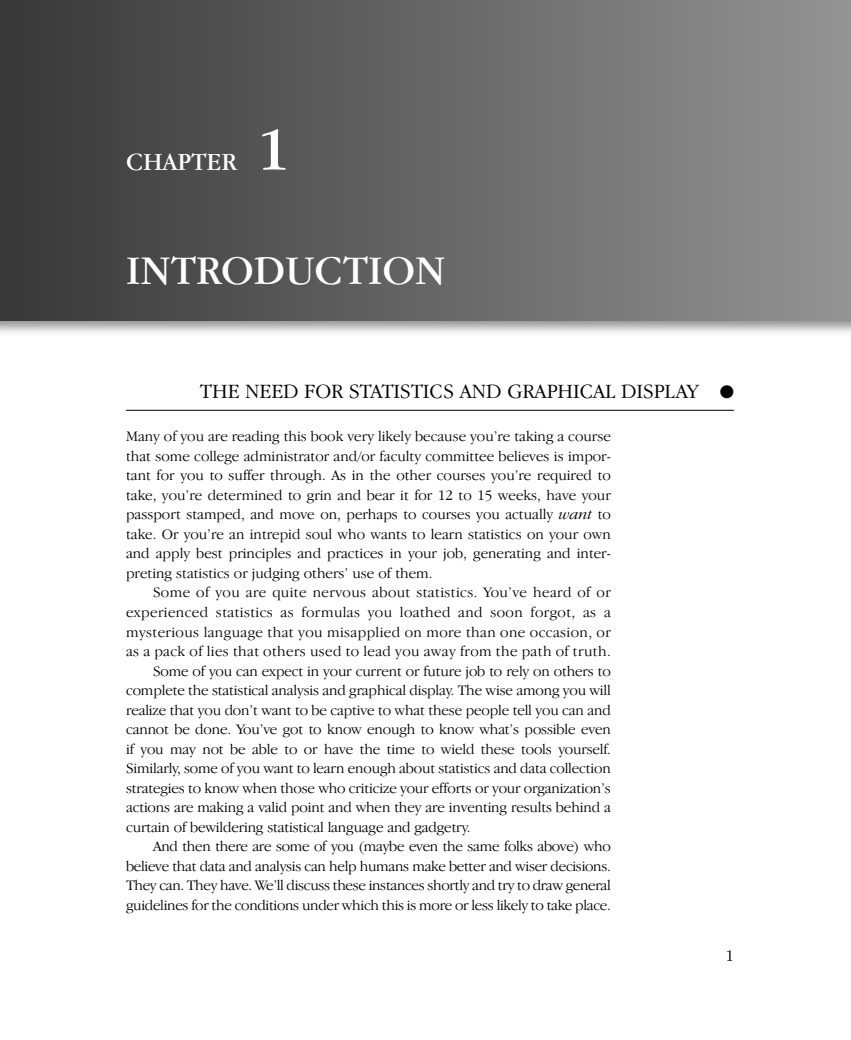
<style>
.page{position:relative;width:851px;height:1040px;background:#fff}
.page>*{position:absolute;margin:0;border:0;box-sizing:border-box;transform-origin:0 0}
.t1{font:63px "Garamond IT Cby BT";color:#fff}
.t2{font:42px "Garamond IT Cby BT";color:#fff}
.t3{font:25.5px "Garamond IT Cby BT";color:#fff}
.t4{font:300 21px "Garamond IT Cby BT";color:#000}
.t5{font:300 16.5px "Garamond IT Cby BT";color:#000}
.t6{font:300 15px "Garamond IT Cby BT";letter-spacing:-.01em;color:#000}
.t7{font:300 15px "Garamond IT Cby BT";letter-spacing:.025em;color:#000}
.s1{font-style:italic}
</style>
<div class="page">
<div style="left:0;top:0;width:850px;height:321px;background:linear-gradient(to right,#373737,#949494)"></div>
<hr style="left:126px;top:410px;width:608px;height:1px;background:#000">
<p class="t3" style="left:126px;top:152px;width:112px">CHAPTER</p>
<p class="t1" style="left:255px;top:126px;width:36px">1</p>
<p class="t2" style="left:126px;top:255px;width:321px">INTRODUCTION</p>
<p class="t4" style="left:200px;top:383px;width:535px">THE NEED FOR STATISTICS AND GRAPHICAL DISPLAY ●</p>
<p class="t6" style="left:126px;top:431px;width:486px">Many of you are reading this book very likely because you’re taking a course</p>
<p class="t6" style="left:126px;top:450px;width:486px">that some college administrator and/or faculty committee believes is impor-</p>
<p class="t6" style="left:126px;top:470px;width:486px">tant for you to suffer through. As in the other courses you’re required to</p>
<p class="t6" style="left:126px;top:489px;width:486px">take, you’re determined to grin and bear it for 12 to 15 weeks, have your</p>
<p class="t6" style="left:126px;top:509px;width:486px">passport stamped, and move on, perhaps to courses you actually <span class="s1">want</span> to</p>
<p class="t6" style="left:126px;top:528px;width:486px">take. Or you’re an intrepid soul who wants to learn statistics on your own</p>
<p class="t6" style="left:126px;top:548px;width:486px">and apply best principles and practices in your job, generating and inter-</p>
<p class="t6" style="left:126px;top:567px;width:308px">preting statistics or judging others’ use of them.</p>
<p class="t7" style="left:153px;top:587px;width:459px">Some of you are quite nervous about statistics. You’ve heard of or</p>
<p class="t7" style="left:126px;top:606px;width:486px">experienced statistics as formulas you loathed and soon forgot, as a</p>
<p class="t7" style="left:126px;top:626px;width:486px">mysterious language that you misapplied on more than one occasion, or</p>
<p class="t7" style="left:126px;top:645px;width:486px">as a pack of lies that others used to lead you away from the path of truth.</p>
<p class="t6" style="left:153px;top:665px;width:459px">Some of you can expect in your current or future job to rely on others to</p>
<p class="t6" style="left:126px;top:684px;width:486px">complete the statistical analysis and graphical display. The wise among you will</p>
<p class="t6" style="left:126px;top:704px;width:486px">realize that you don’t want to be captive to what these people tell you can and</p>
<p class="t6" style="left:126px;top:723px;width:486px">cannot be done. You’ve got to know enough to know what’s possible even</p>
<p class="t6" style="left:126px;top:743px;width:486px">if you may not be able to or have the time to wield these tools yourself.</p>
<p class="t6" style="left:126px;top:762px;width:486px">Similarly, some of you want to learn enough about statistics and data collection</p>
<p class="t6" style="left:126px;top:782px;width:486px">strategies to know when those who criticize your efforts or your organization’s</p>
<p class="t6" style="left:126px;top:801px;width:486px">actions are making a valid point and when they are inventing results behind a</p>
<p class="t6" style="left:126px;top:821px;width:346px">curtain of bewildering statistical language and gadgetry.</p>
<p class="t6" style="left:153px;top:840px;width:459px">And then there are some of you (maybe even the same folks above) who</p>
<p class="t6" style="left:126px;top:860px;width:486px">believe that data and analysis can help humans make better and wiser decisions.</p>
<p class="t6" style="left:126px;top:879px;width:486px">They can. They have. We’ll discuss these instances shortly and try to draw general</p>
<p class="t6" style="left:126px;top:899px;width:486px">guidelines for the conditions under which this is more or less likely to take place.</p>
<p class="t5" style="left:725px;top:949px;width:10px">1</p>
</div>
